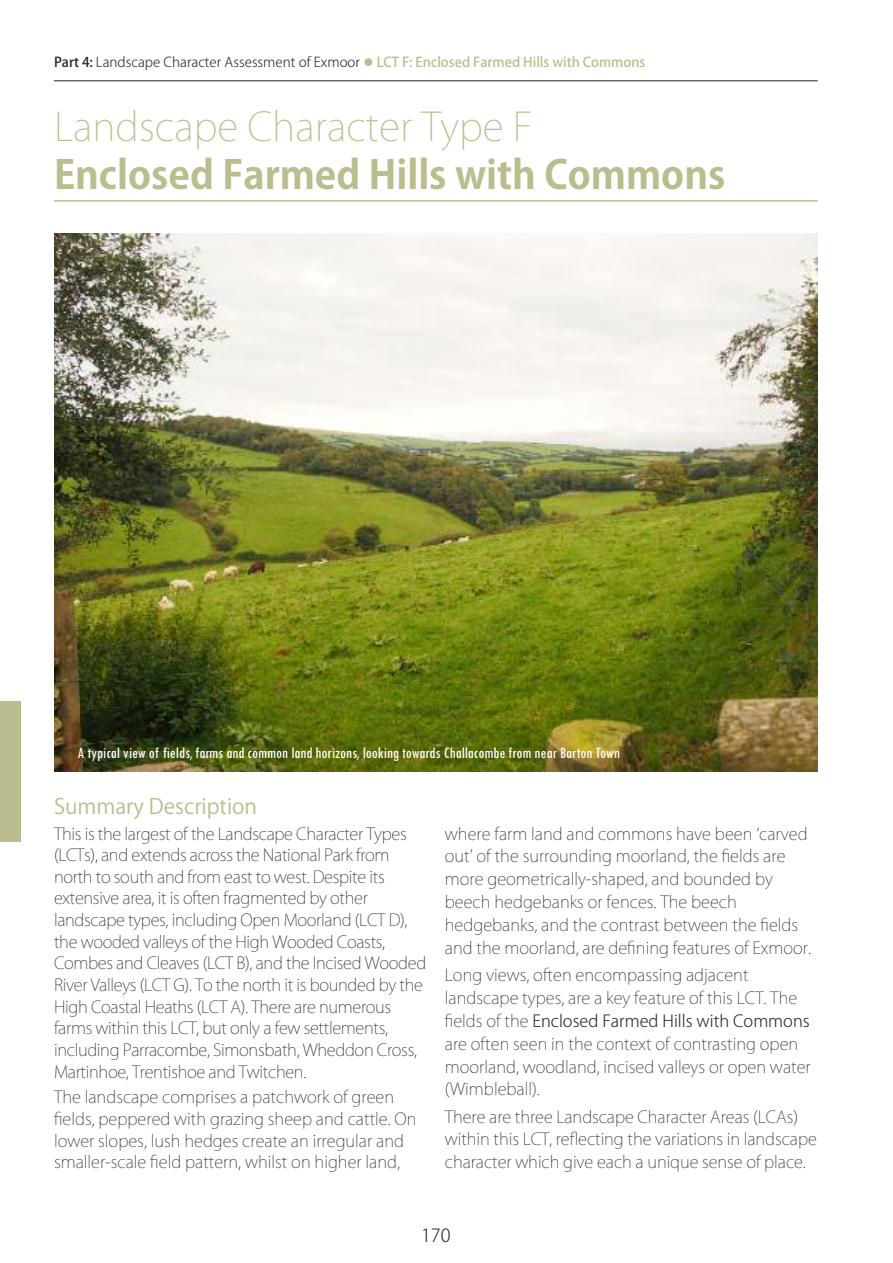
<style>
.page{position:relative;width:893px;height:1263px;background:#fff}
.page>*{position:absolute;margin:0;border:0;box-sizing:border-box;transform-origin:0 0}
.t1{font:700 39px "Koz Go Pro";color:#bbbd8e}
.t2{font:200 39px "Koz Go Pro";color:#bbbd8e}
.t3{font:21px "Koz Go Pro";color:#bbbd8e}
.t4{font:300 18px "Koz Go Pr 6 N";color:#272526}
.t5{font:200 16.5px/21.6px "Koz Go Pr 6 N";letter-spacing:-.005em;color:#272526}
.t6{font:condensed 16.5px "Tw Cen";color:#fff}
.t7{font:300 16.5px "Koz Go Pro";color:#272526}
.t8{font:300 13.5px "Koz Go Pr 6 N";color:#272526}
.s1{font-family:"Koz Go Pro";font-weight:500}
.s2{color:#bbbd8e}
.s3{font-family:"Koz Go Pro";font-weight:500;color:#bbbd8e}
.s4{font-family:"Koz Go Pr 6 N";font-weight:200}
</style>
<div class="page">
<hr style="left:54px;top:81px;width:764px;height:1px;background:#272526">
<hr style="left:54px;top:200px;width:764px;height:2px;background:#bbbd8e">
<img style="left:54px;top:234px;width:764px;height:538px">
<div style="left:0;top:702px;width:21px;height:140px;background:#bbbd8e"></div>
<p class="t8" style="left:54px;top:55px;width:593px"><span class="s1">Part 4:</span> Landscape Character Assessment of Exmoor <span class="s2">●</span> <span class="s3">LCT F: Enclosed Farmed Hills with Commons</span></p>
<h1 class="t2" style="left:54px;top:101px;width:480px">Landscape Character Type F</h1>
<h1 class="t1" style="left:54px;top:150px;width:673px">Enclosed Farmed Hills with Commons</h1>
<p class="t6" style="left:78px;top:742px;width:544px">A typical view of fields, farms and common land horizons, looking towards Challacombe from near Barton Town</p>
<p class="t3" style="left:54px;top:792px;width:205px">Summary Description</p>
<p class="t5" style="left:54px;top:823px;width:374px">This is the largest of the Landscape Character Types (LCTs), and extends across the National Park from north to south and from east to west. Despite its extensive area, it is often fragmented by other landscape types, including Open Moorland (LCT D), the wooded valleys of the High Wooded Coasts, Combes and Cleaves (LCT B), and the Incised Wooded River Valleys (LCT G). To the north it is bounded by the High Coastal Heaths (LCT A). There are numerous farms within this LCT, but only a few settlements, including Parracombe, Simonsbath, Wheddon Cross, Martinhoe, Trentishoe and Twitchen.</p>
<p class="t5" style="left:54px;top:1087px;width:364px">The landscape comprises a patchwork of green fields, peppered with grazing sheep and cattle. On lower slopes, lush hedges create an irregular and smaller-scale field pattern, whilst on higher land,</p>
<p class="t5" style="left:445px;top:822px;width:368px;line-height:23px">where farm land and commons have been ‘carved out’ of the surrounding moorland, the fields are more geometrically-shaped, and bounded by beech hedgebanks or fences. The beech hedgebanks, and the contrast between the fields and the moorland, are defining features of Exmoor.</p>
<p class="t5" style="left:445px;top:964px;width:354px;line-height:23px">Long views, often encompassing adjacent landscape types, are a key feature of this LCT. The</p>
<p class="t7" style="left:445px;top:1010px;width:366px"><span class="s4">fields of the</span> Enclosed Farmed Hills with Commons</p>
<p class="t5" style="left:445px;top:1032px;width:367px;line-height:23px">are often seen in the context of contrasting open moorland, woodland, incised valleys or open water (Wimbleball).</p>
<p class="t5" style="left:445px;top:1105px;width:374px;line-height:23px">There are three Landscape Character Areas (LCAs) within this LCT, reflecting the variations in landscape character which give each a unique sense of place.</p>
<p class="t4" style="left:421px;top:1226px;width:31px">170</p>
</div>
